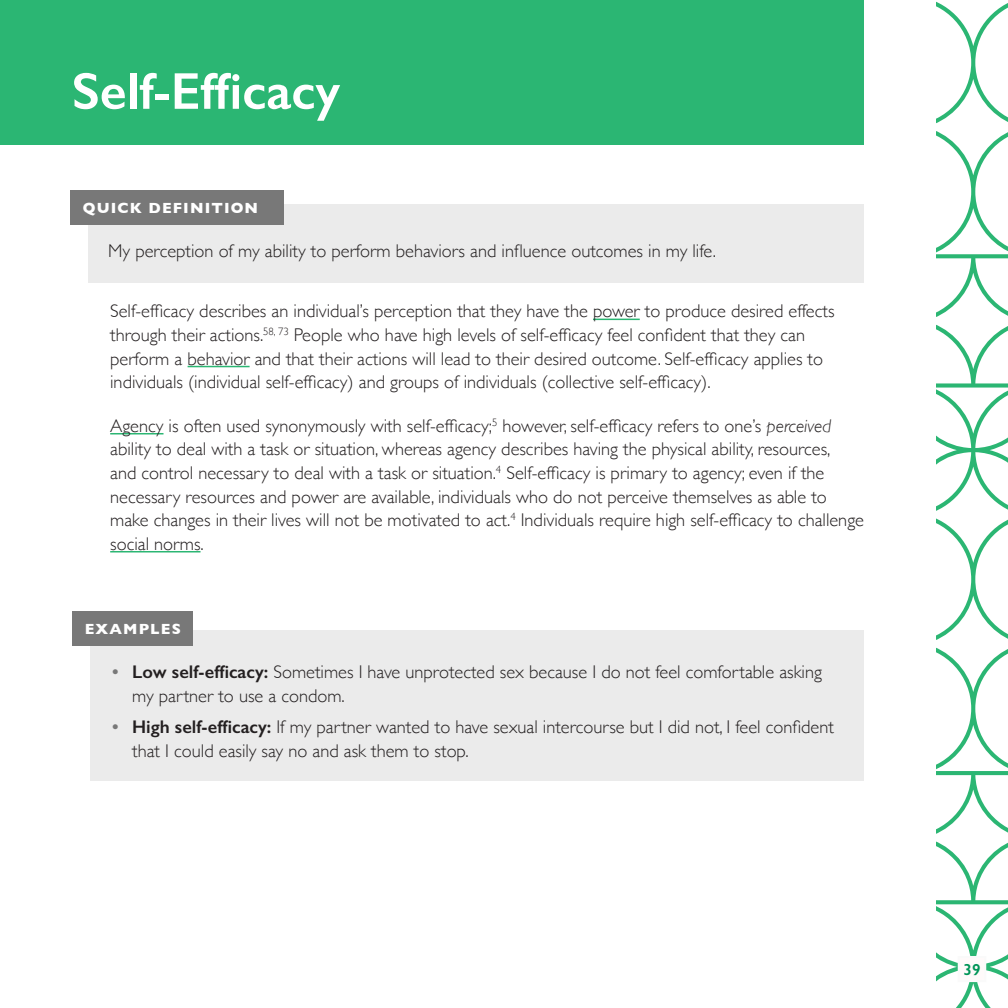
<style>
.page{position:relative;width:1008px;height:1008px;background:#fff}
.page>*{position:absolute;margin:0;border:0;box-sizing:border-box;transform-origin:0 0}
.Name{font:600 52px "Gill Sans";color:#fff}
.t1{font:300 18.4px/23.6px "Gill Sans";color:#231f20}
.t2{font:600 16px "Gill Sans";color:#009457}
.t3{font:700 15px "Gill Sans";letter-spacing:.075em;color:#fff}
.s1{font-style:italic}
.s2{font-weight:600;color:#787878}
.s3{font-weight:600}
</style>
<div class="page">
<svg style="left:936px;top:1px;width:72px;height:1007px"></svg>
<div style="left:959px;top:957px;width:26px;height:24px;background:#fffafa"></div>
<div style="left:90px;top:631px;width:774px;height:150px;background:#ebebeb"></div>
<div style="left:73px;top:612px;width:120px;height:34px;background:#787878"></div>
<hr style="left:593px;top:319px;width:47px;height:1px;background:#2bb673">
<hr style="left:188px;top:366px;width:62px;height:1px;background:#2bb673">
<hr style="left:110px;top:433px;width:54px;height:1px;background:#2bb673">
<hr style="left:110px;top:551px;width:91px;height:1px;background:#2bb673">
<div style="left:88px;top:205px;width:776px;height:78px;background:#ebebeb"></div>
<div style="left:71px;top:191px;width:213px;height:34px;background:#787878"></div>
<div style="left:0;top:0;width:864px;height:145px;background:#2bb673"></div>
<p class="Name" style="left:72px;top:60px;width:270px">Self-Efficacy</p>
<p class="t3" style="left:83px;top:196px;width:177px">QUICK DEFINITION</p>
<p class="t1" style="left:108px;top:239px;width:609px">My perception of my ability to perform behaviors and influence outcomes in my life.</p>
<p class="t1" style="left:110px;top:299px;width:726px">Self-efficacy describes an individual’s perception that they have the power to produce desired effects through their actions.<sup>58,</sup> <sup>73</sup> People who have high levels of self-efficacy feel confident that they can perform a behavior and that their actions will lead to their desired outcome. Self-efficacy applies to individuals (individual self-efficacy) and groups of individuals (collective self-efficacy).</p>
<p class="t1" style="left:110px;top:413px;width:755px">Agency is often used synonymously with self-efficacy;<sup>5</sup> however, self-efficacy refers to one’s <span class="s1">perceived </span>ability to deal with a task or situation, whereas agency describes having the physical ability, resources,<br>and control necessary to deal with a task or situation.<sup>4</sup> Self-efficacy is primary to agency; even if the necessary resources and power are available, individuals who do not perceive themselves as able to make changes in their lives will not be motivated to act.<sup>4</sup> Individuals require high self-efficacy to challenge social norms.</p>
<p class="t3" style="left:85px;top:617px;width:98px">EXAMPLES</p>
<p class="t1" style="left:132px;top:659px;width:691px;text-indent:-20px"><span class="s2">•</span> <span class="s3">Low self-efficacy:</span> Sometimes I have unprotected sex because I do not feel comfortable asking my partner to use a condom.</p>
<p class="t1" style="left:132px;top:715px;width:703px;text-indent:-20px"><span class="s2">•</span> <span class="s3">High self-efficacy:</span> If my partner wanted to have sexual intercourse but I did not, I feel confident that I could easily say no and ask them to stop.</p>
<p class="t2" style="left:964px;top:960px;width:18px">39</p>
</div>
